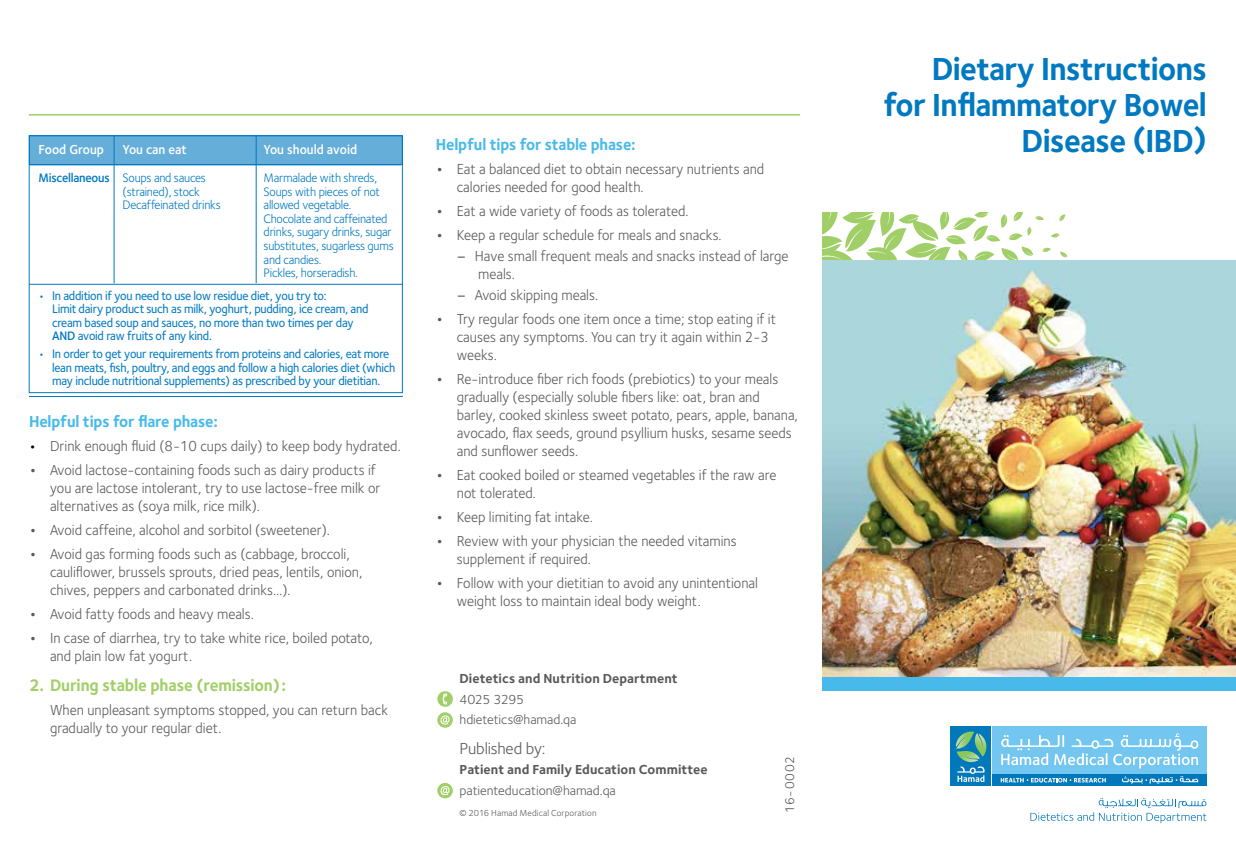
<style>
.page{position:relative;width:1236px;height:866px;background:#fff}
.page>*{position:absolute;margin:0;border:0;box-sizing:border-box;transform-origin:0 0}
.t1{font:700 33px/36px "Foundry Sterling";letter-spacing:-.02em;color:#0079c1;text-align:right;scale:.95 1}
.t2{font:700 17.25px "Foundry Sterling";letter-spacing:-.01em;color:#a0cf67;scale:.95 1}
.t3{font:700 16.5px "Foundry Sterling";letter-spacing:-.01em;color:#47baeb;scale:.95 1}
.t4{font:16.5px "Foundry Sterling";letter-spacing:-.01em;color:#58595b}
.t5{font:15px/18px "Foundry Sterling";color:#58595b;scale:.95 1}
.t6{font:700 13.5px "Foundry Sterling";letter-spacing:.005em;color:#58595b}
.t7{font:13.5px/20.7px "Foundry Sterling";letter-spacing:-.005em;color:#58595b}
.t8{font:600 13.5px "Foundry Sterling";color:#fff;scale:.95 1}
.t9{font:13.05px "Foundry Sterling";letter-spacing:.045em;color:#58595b}
.t10{font:500 12.75px/13.5px "Foundry Sterling";letter-spacing:-.02em;color:#0079c1;scale:.94 1}
.t11{font:12.75px/13.5px "Foundry Sterling";letter-spacing:-.02em;color:#0079c1;scale:.95 1}
.t12{font:9px "Foundry Sterling";letter-spacing:.01em;color:#58595b}
.s1{font-weight:600}
.s2{font-weight:600;color:#000}
.s3{font-weight:600;font-size:16.5px}
.s4{font-weight:500}
</style>
<div class="page">
<svg style="left:822px;top:212px;width:245px;height:47px"></svg>
<hr style="left:29px;top:114px;width:771px;height:2px;background:#a0cf67">
<div style="left:29px;top:135px;width:374px;height:30px;background:#66aeda"></div>
<div style="left:29px;top:135px;width:374px;height:258px;border:1px solid #0079c1"></div>
<hr style="left:256px;top:135px;width:1px;height:148px;background:#0079c1">
<hr style="left:114px;top:135px;width:1px;height:148px;background:#0079c1">
<hr style="left:29px;top:164px;width:372px;height:1px;background:#0079c1">
<hr style="left:29px;top:284px;width:374px;height:1px;background:#0079c1">
<hr style="left:29px;top:396px;width:374px;height:1px;background:#0079c1">
<img style="left:822px;top:260px;width:414px;height:417px">
<div style="left:822px;top:677px;width:414px;height:14px;background:#47baeb"></div>
<svg style="left:1030px;top:798px;width:176px;height:25px"></svg>
<div style="left:951px;top:726px;width:40px;height:60px;background:#0078b9"></div>
<img style="left:956px;top:732px;width:18px;height:17px">
<img style="left:975px;top:733px;width:12px;height:24px">
<img style="left:956px;top:751px;width:24px;height:11px">
<svg style="left:957px;top:766px;width:27px;height:16px"></svg>
<div style="left:993px;top:773px;width:214px;height:13px;background:#0078b9"></div>
<div style="left:993px;top:726px;width:214px;height:47px;background:#72c6ef"></div>
<svg style="left:1001px;top:733px;width:197px;height:35px"></svg>
<svg style="left:1001px;top:778px;width:105px;height:4px"></svg>
<svg style="left:1122px;top:776px;width:76px;height:7px"></svg>
<svg style="left:437px;top:712px;width:16px;height:16px"></svg>
<svg style="left:440px;top:715px;width:10px;height:10px"></svg>
<svg style="left:437px;top:783px;width:16px;height:15px"></svg>
<svg style="left:440px;top:786px;width:10px;height:9px"></svg>
<svg style="left:437px;top:691px;width:16px;height:16px"></svg>
<svg style="left:443px;top:693px;width:4px;height:12px"></svg>
<p class="t8" style="left:39px;top:141px;width:70px">Food Group</p>
<p class="t8" style="left:123px;top:141px;width:69px">You can eat</p>
<p class="t8" style="left:264px;top:141px;width:100px">You should avoid</p>
<p class="t11" style="left:39px;top:171px;width:178px"><span class="s1">Miscellaneous</span> Soups and sauces</p>
<p class="t11" style="left:264px;top:171px;width:121px">Marmalade with shreds,</p>
<p class="t11" style="left:123px;top:185px;width:83px">(strained), stock</p>
<p class="t11" style="left:264px;top:185px;width:124px">Soups with pieces of not</p>
<p class="t11" style="left:123px;top:198px;width:105px">Decaffeinated drinks</p>
<p class="t11" style="left:264px;top:198px;width:139px">allowed vegetable.<br>Chocolate and caffeinated drinks, sugary drinks, sugar substitutes, sugarless gums and candies.<br>Pickles, horseradish.</p>
<p class="t10" style="left:52px;top:289px;width:338px;text-indent:-13px">• In addition if you need to use low residue diet, you try to:<br>Limit dairy product such as milk, yoghurt, pudding, ice cream, and cream based soup and sauces, no more than two times per day <span class="s1">AND</span> avoid raw fruits of any kind.</p>
<p class="t10" style="left:52px;top:347px;width:367px;text-indent:-13px">• In order to get your requirements from proteins and calories, eat more lean meats, fish, poultry, and eggs and follow a high calories diet (which may include nutritional supplements) as prescribed by your dietitian.</p>
<p class="t3" style="left:29px;top:411px;width:200px">Helpful tips for flare phase:</p>
<p class="t5" style="left:29px;top:437px;width:393px"><span class="s2">•</span> Drink enough fluid (8-10 cups daily) to keep body hydrated.</p>
<p class="t5" style="left:50px;top:461px;width:349px;text-indent:-21px"><span class="s3">•</span> Avoid lactose-containing foods such as dairy products if you are lactose intolerant, try to use lactose-free milk or alternatives as (soya milk, rice milk).</p>
<p class="t5" style="left:29px;top:521px;width:318px"><span class="s3">•</span> Avoid caffeine, alcohol and sorbitol (sweetener).</p>
<p class="t5" style="left:50px;top:545px;width:330px;text-indent:-21px"><span class="s3">•</span> Avoid gas forming foods such as (cabbage, broccoli, cauliflower, brussels sprouts, dried peas, lentils, onion, chives, peppers and carbonated drinks…).</p>
<p class="t5" style="left:29px;top:605px;width:238px"><span class="s3">•</span> Avoid fatty foods and heavy meals.</p>
<p class="t5" style="left:50px;top:629px;width:341px;text-indent:-21px"><span class="s3">•</span> In case of diarrhea, try to take white rice, boiled potato, and plain low fat yogurt.</p>
<p class="t2" style="left:29px;top:675px;width:272px">2. During stable phase (remission):</p>
<p class="t5" style="left:50px;top:701px;width:357px">When unpleasant symptoms stopped, you can return back gradually to your regular diet.</p>
<p class="t3" style="left:436px;top:135px;width:212px">Helpful tips for stable phase:</p>
<p class="t5" style="left:457px;top:160px;width:325px;text-indent:-21px"><span class="s3">•</span> Eat a balanced diet to obtain necessary nutrients and calories needed for good health.</p>
<p class="t5" style="left:436px;top:202px;width:267px"><span class="s3">•</span> Eat a wide variety of foods as tolerated.</p>
<p class="t5" style="left:436px;top:226px;width:302px"><span class="s3">•</span> Keep a regular schedule for meals and snacks.</p>
<p class="t5" style="left:478px;top:247px;width:328px;text-indent:-21px"><span class="s4">–</span> Have small frequent meals and snacks instead of large meals.</p>
<p class="t5" style="left:457px;top:286px;width:150px"><span class="s4">–</span> Avoid skipping meals.</p>
<p class="t5" style="left:457px;top:310px;width:337px;text-indent:-21px"><span class="s3">•</span> Try regular foods one item once a time; stop eating if it causes any symptoms. You can try it again within 2-3 weeks.</p>
<p class="t5" style="left:457px;top:370px;width:361px;text-indent:-21px"><span class="s3">•</span> Re-introduce fiber rich foods (prebiotics) to your meals gradually (especially soluble fibers like: oat, bran and barley, cooked skinless sweet potato, pears, apple, banana, avocado, flax seeds, ground psyllium husks, sesame seeds and sunflower seeds.</p>
<p class="t5" style="left:457px;top:466px;width:338px;text-indent:-21px"><span class="s3">•</span> Eat cooked boiled or steamed vegetables if the raw are not tolerated.</p>
<p class="t5" style="left:436px;top:508px;width:167px"><span class="s3">•</span> Keep limiting fat intake.</p>
<p class="t5" style="left:457px;top:532px;width:296px;text-indent:-21px"><span class="s3">•</span> Review with your physician the needed vitamins supplement if required.</p>
<p class="t5" style="left:457px;top:574px;width:318px;text-indent:-21px"><span class="s3">•</span> Follow with your dietitian to avoid any unintentional weight loss to maintain ideal body weight.</p>
<p class="t6" style="left:459px;top:670px;width:220px">Dietetics and Nutrition Department</p>
<p class="t7" style="left:459px;top:689px;width:118px">4025 3295 hdietetics@hamad.qa</p>
<p class="t4" style="left:459px;top:738px;width:88px">Published by:</p>
<p class="t6" style="left:459px;top:762px;width:250px">Patient and Family Education Committee</p>
<p class="t7" style="left:459px;top:780px;width:158px">patienteducation@hamad.qa</p>
<p class="t12" style="left:459px;top:807px;width:138px">© 2016 Hamad Medical Corporation</p>
<p class="t9" style="left:782px;top:813px;width:58px;rotate:-90deg">16-0002</p>
<h1 class="t1" style="left:883px;top:50px;width:342px">Dietary Instructions for Inflammatory Bowel</h1>
<h1 class="t1" style="left:1022px;top:122px;width:197px">Disease (IBD)</h1>
</div>
